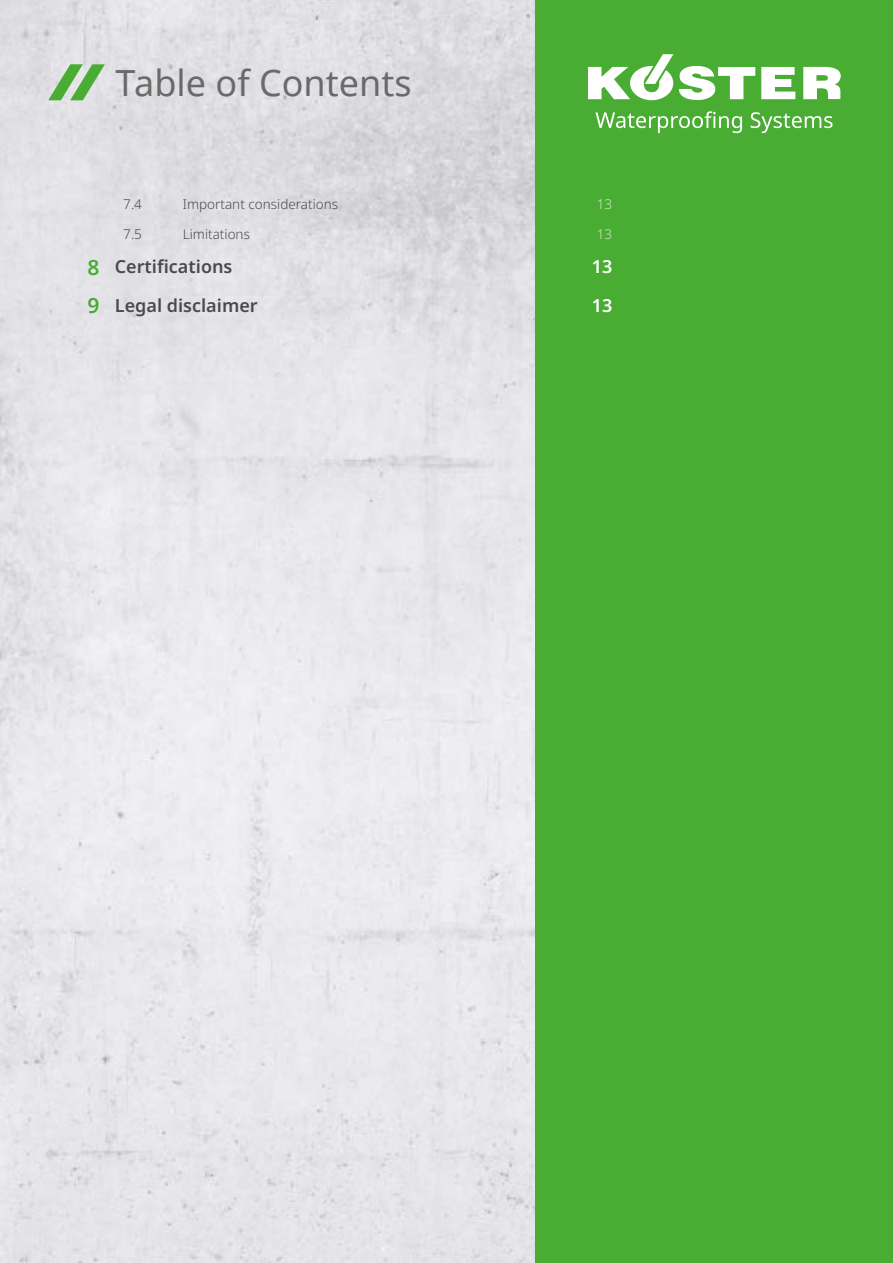
<style>
.page{position:relative;width:893px;height:1263px;background:#fff}
.page>*{position:absolute;margin:0;border:0;box-sizing:border-box;transform-origin:0 0}
.t1{font:36px "Noto Sans";color:#6a6a69}
.t2{font:600 18px "Noto Sans";color:#4a4a49}
.t3{font:600 18px "Noto Sans";color:#fff}
.t4{font:300 13.5px "Noto Sans";color:#4a4a49}
.t5{font:300 13.5px "Noto Sans";color:#d4e7c5}
.s1{font-size:21px;color:#49ad33}
</style>
<div class="page">
<img style="left:0;top:0;width:536px;height:1263px">
<div style="left:536px;top:0;width:357px;height:1263px;background:#49ad33"></div>
<svg style="left:48px;top:64px;width:57px;height:36px;background:#9fca97"></svg>
<svg style="left:803px;top:67px;width:38px;height:32px"></svg>
<svg style="left:761px;top:67px;width:34px;height:32px"></svg>
<svg style="left:588px;top:54px;width:167px;height:46px"></svg>
<svg style="left:595px;top:111px;width:147px;height:22px"></svg>
<svg style="left:751px;top:112px;width:81px;height:21px"></svg>
<h1 class="t1" style="left:116px;top:59px;width:297px">Table of Contents</h1>
<p class="t4" style="left:123px;top:195px;width:20px">7.4</p>
<p class="t4" style="left:183px;top:195px;width:157px">Important considerations</p>
<p class="t5" style="left:597px;top:195px;width:17px">13</p>
<p class="t4" style="left:123px;top:225px;width:20px">7.5</p>
<p class="t4" style="left:183px;top:225px;width:69px">Limitations</p>
<p class="t5" style="left:597px;top:225px;width:17px">13</p>
<h2 class="t2" style="left:88px;top:254px;width:146px"><span class="s1">8</span> Certifications</h2>
<h2 class="t3" style="left:592px;top:254px;width:22px">13</h2>
<h2 class="t2" style="left:88px;top:292px;width:172px"><span class="s1">9</span> Legal disclaimer</h2>
<h2 class="t3" style="left:592px;top:292px;width:22px">13</h2>
</div>
